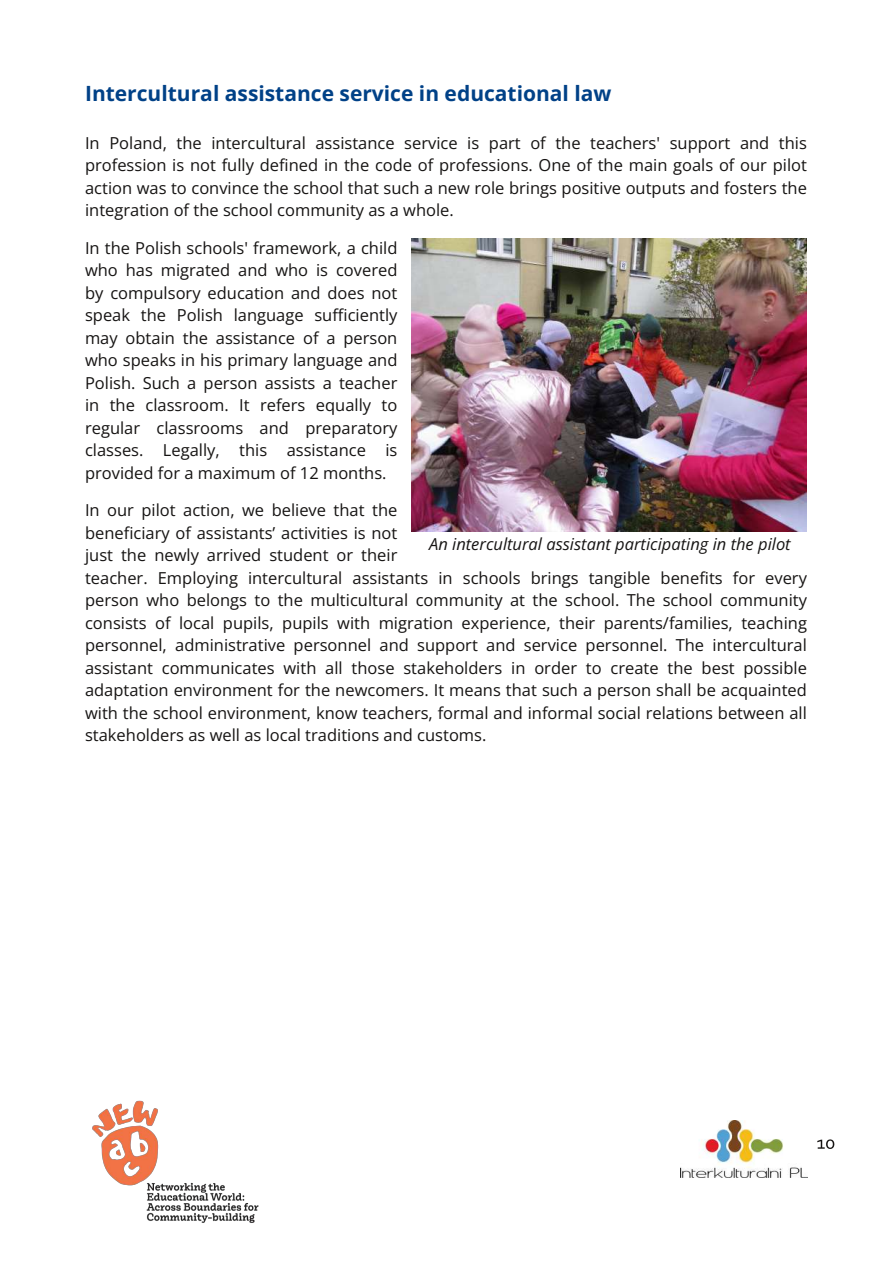
<style>
.page{position:relative;width:893px;height:1263px;background:#fff}
.page>*{position:absolute;margin:0;border:0;box-sizing:border-box;transform-origin:0 0}
.t1{font:700 21px "Open Sans";color:#004187}
.t2{font:16.5px/22.5px "Open Sans";color:#161413;text-align:justify}
.t3{font:italic 16.5px "Open Sans";color:#161413}
</style>
<div class="page">
<img style="left:92px;top:1100px;width:167px;height:123px">
<svg style="left:817px;top:1139px;width:17px;height:10px"></svg>
<img style="left:680px;top:1120px;width:125px;height:57px">
<img style="left:412px;top:238px;width:394px;height:293px">
<p class="t1" style="left:85px;top:79px;width:528px">Intercultural assistance service in educational law</p>
<p class="t2" style="left:85px;top:131px;width:723px">In Poland, the intercultural assistance service is part of the teachers' support and this profession is not fully defined in the code of professions. One of the main goals of our pilot action was to convince the school that such a new role brings positive outputs and fosters the integration of the school community as a whole.</p>
<p class="t2" style="left:85px;top:236px;width:314px">In the Polish schools' framework, a child who has migrated and who is covered by compulsory education and does not speak the Polish language sufficiently may obtain the assistance of a person who speaks in his primary language and Polish. Such a person assists a teacher in the classroom. It refers equally to regular classrooms and preparatory classes. Legally, this assistance is provided for a maximum of 12 months.</p>
<p class="t2" style="left:85px;top:499px;width:723px;text-align:left">In our pilot action, we believe that the<br>beneficiary of assistants’ activities is not<br>just the newly arrived student or their<br>teacher. Employing intercultural assistants in schools brings tangible benefits for every person who belongs to the multicultural community at the school. The school community consists of local pupils, pupils with migration experience, their parents/families, teaching personnel, administrative personnel and support and service personnel. The intercultural assistant communicates with all those stakeholders in order to create the best possible adaptation environment for the newcomers. It means that such a person shall be acquainted with the school environment, know teachers, formal and informal social relations between all stakeholders as well as local traditions and customs.</p>
<p class="t3" style="left:429px;top:532px;width:363px">An intercultural assistant participating in the pilot</p>
</div>
